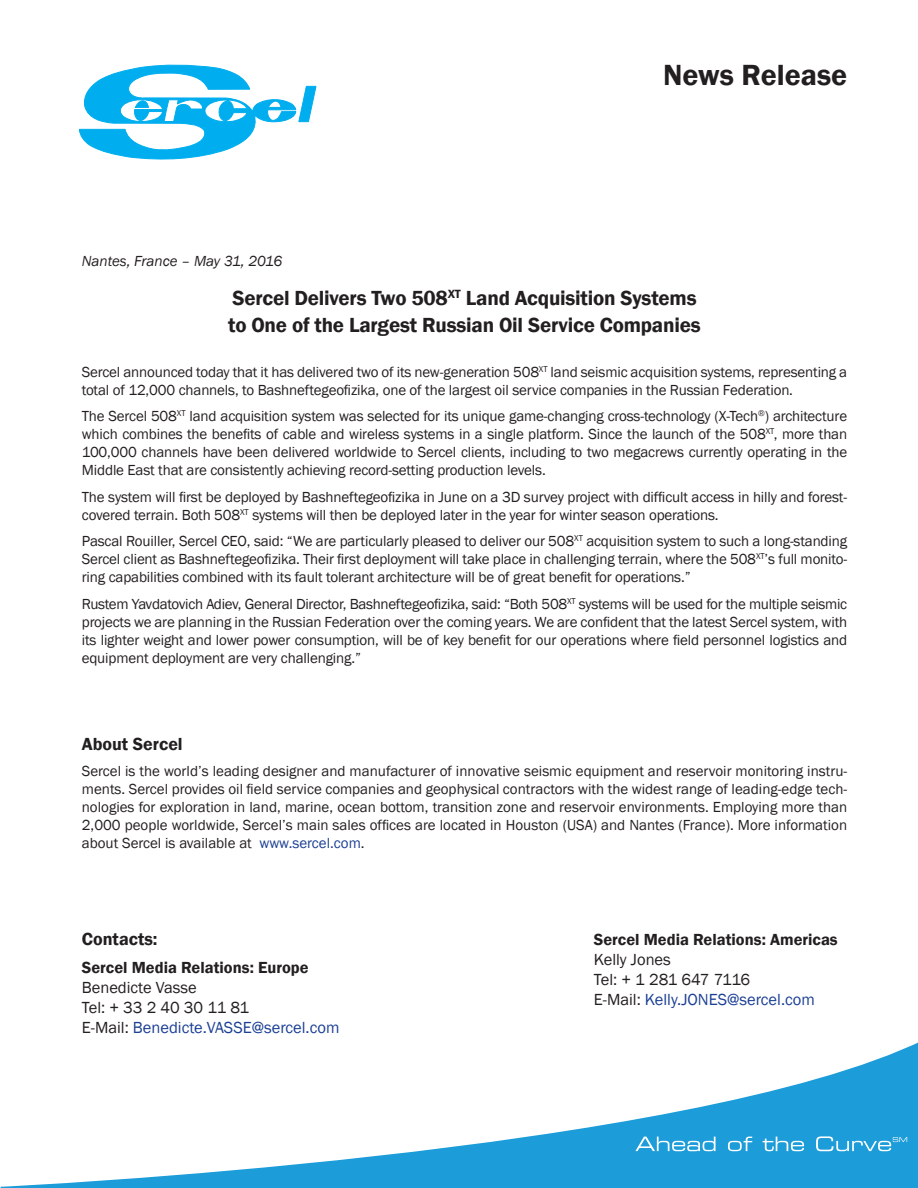
<style>
.page{position:relative;width:918px;height:1188px;background:#fff}
.page>*{position:absolute;margin:0;border:0;box-sizing:border-box;transform-origin:0 0}
.t1{font:600 30px "Franklin Gothic";color:#231f20}
.t2{font:600 21px/27px "Franklin Gothic";letter-spacing:-.01em;color:#231f20}
.t3{font:600 18px "Franklin Gothic";color:#231f20}
.t4{font:16.5px "Franklin Gothic";color:#1b3f94}
.t5{font:600 16.5px "Franklin Gothic";color:#231f20}
.t6{font:16.5px "Franklin Gothic";color:#231f20}
.t7{font:16.5px "Franklin Gothic";letter-spacing:-.035em;color:#231f20}
.t8{font:15px/18px "Franklin Gothic";letter-spacing:-.01em;color:#231f20;text-align:justify}
.t9{font:italic 15px "Franklin Gothic";color:#231f20}
.s1{color:#1b3f94}
.s2{color:#231f20}
</style>
<div class="page">
<svg style="left:1px;top:1042px;width:917px;height:146px"></svg>
<svg style="left:635px;top:1137px;width:81px;height:14px"></svg>
<svg style="left:728px;top:1137px;width:24px;height:14px"></svg>
<svg style="left:763px;top:1137px;width:41px;height:14px"></svg>
<svg style="left:816px;top:1136px;width:91px;height:15px"></svg>
<svg style="left:79px;top:64px;width:237px;height:96px"></svg>
<p class="t1" style="left:663px;top:56px;width:186px">News Release</p>
<p class="t9" style="left:82px;top:251px;width:202px">Nantes, France – May 31, 2016</p>
<p class="t2" style="left:228px;top:285px;width:474px">Sercel Delivers Two 508<sup>XT</sup> Land Acquisition Systems to One of the Largest Russian Oil Service Companies</p>
<p class="t8" style="left:82px;top:363px;width:767px">Sercel announced today that it has delivered two of its new-generation 508<sup>XT</sup> land seismic acquisition systems, representing a total of 12,000 channels, to Bashneftegeofizika, one of the largest oil service companies in the Russian Federation.</p>
<p class="t8" style="left:82px;top:408px;width:767px">The Sercel 508<sup>XT</sup> land acquisition system was selected for its unique game-changing cross-technology (X-Tech<sup>®</sup>) architecture which combines the benefits of cable and wireless systems in a single platform. Since the launch of the 508<sup>XT</sup>, more than 100,000 channels have been delivered worldwide to Sercel clients, including to two megacrews currently operating in the Middle East that are consistently achieving record-setting production levels.</p>
<p class="t8" style="left:82px;top:488px;width:767px">The system will first be deployed by Bashneftegeofizika in June on a 3D survey project with difficult access in hilly and forest&shy;covered terrain. Both 508<sup>XT</sup> systems will then be deployed later in the year for winter season operations.</p>
<p class="t8" style="left:82px;top:533px;width:767px">Pascal Rouiller, Sercel CEO, said: “We are particularly pleased to deliver our 508<sup>XT</sup> acquisition system to such a long-standing Sercel client as Bashneftegeofizika. Their first deployment will take place in challenging terrain, where the 508<sup>XT</sup>’s full monito&shy;ring capabilities combined with its fault tolerant architecture will be of great benefit for operations.”</p>
<p class="t8" style="left:82px;top:595px;width:767px">Rustem Yavdatovich Adiev, General Director, Bashneftegeofizika, said: “Both 508<sup>XT</sup> systems will be used for the multiple seismic projects we are planning in the Russian Federation over the coming years. We are confident that the latest Sercel system, with its lighter weight and lower power consumption, will be of key benefit for our operations where field personnel logistics and equipment deployment are very challenging.”</p>
<p class="t3" style="left:82px;top:733px;width:102px">About Sercel</p>
<p class="t8" style="left:82px;top:762px;width:767px">Sercel is the world’s leading designer and manufacturer of innovative seismic equipment and reservoir monitoring instru&shy;ments. Sercel provides oil field service companies and geophysical contractors with the widest range of leading-edge tech&shy;nologies for exploration in land, marine, ocean bottom, transition zone and reservoir environments. Employing more than 2,000 people worldwide, Sercel’s main sales offices are located in Houston (USA) and Nantes (France). More information about Sercel is available at <span class="s1">www.sercel.com</span>.</p>
<p class="t3" style="left:82px;top:928px;width:77px">Contacts:</p>
<p class="t5" style="left:82px;top:958px;width:228px">Sercel Media Relations: Europe</p>
<p class="t6" style="left:82px;top:977px;width:116px">Benedicte Vasse</p>
<p class="t6" style="left:82px;top:997px;width:169px">Tel: + 33 2 40 30 11 81</p>
<p class="t4" style="left:82px;top:1017px;width:259px"><span class="s2">E-Mail:</span> Benedicte.VASSE@sercel.com</p>
<p class="t5" style="left:594px;top:930px;width:245px">Sercel Media Relations: Americas</p>
<p class="t6" style="left:594px;top:949px;width:79px">Kelly Jones</p>
<p class="t7" style="left:594px;top:969px;width:158px">Tel: + 1 281 647 7116</p>
<p class="t4" style="left:594px;top:989px;width:222px"><span class="s2">E-Mail:</span> Kelly.JONES@sercel.com</p>
</div>
